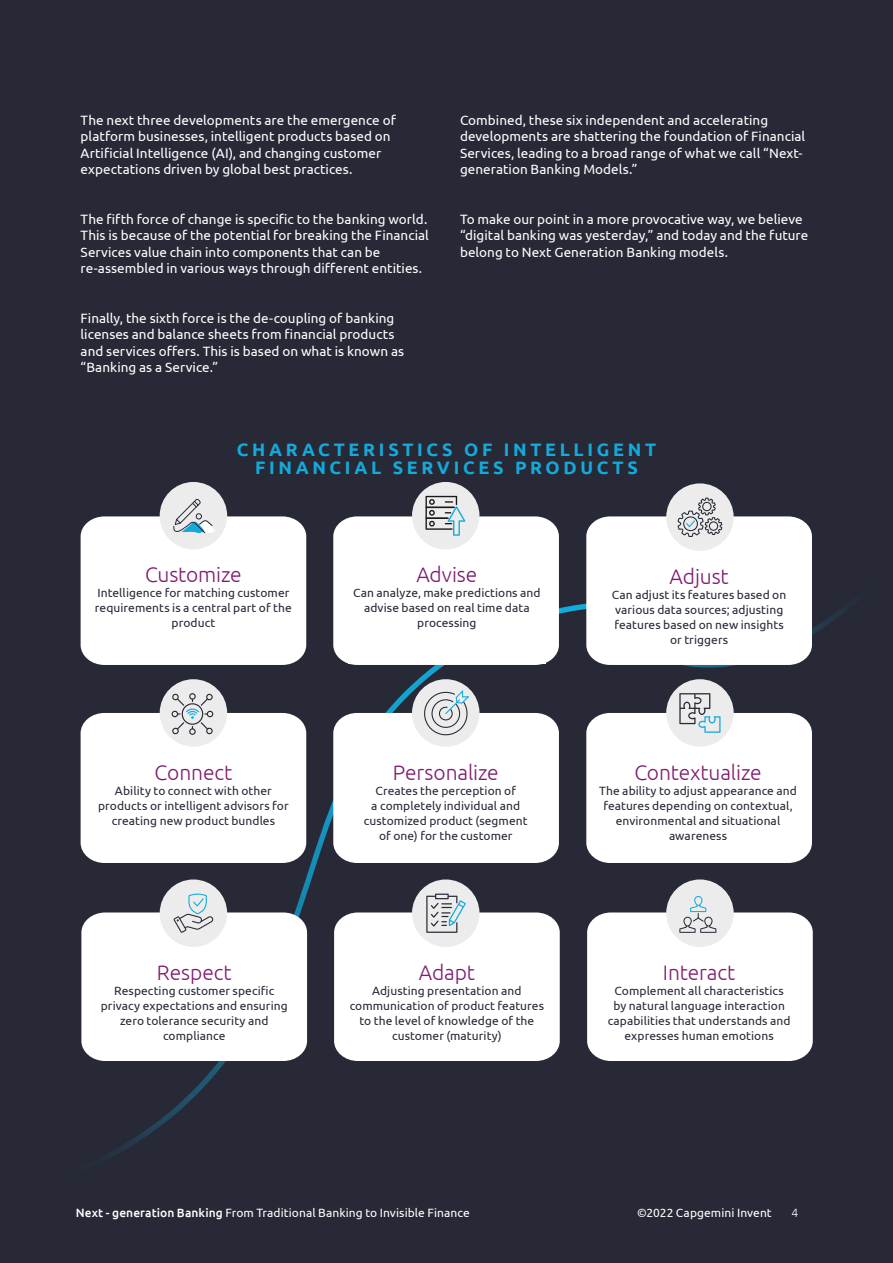
<style>
.page{position:relative;width:893px;height:1263px;background:#272936}
.page>*{position:absolute;margin:0;border:0;box-sizing:border-box;transform-origin:0 0}
.t1{font:300 21px "Ubuntu";letter-spacing:-.005em;color:#811b6f}
.t2{font:700 18px/18px "Ubuntu";letter-spacing:.205em;color:#12abdb;text-align:center}
.t3{font:13.5px/16.5px "Ubuntu";letter-spacing:.005em;color:#fff}
.t4{font:12px/15px "Ubuntu";letter-spacing:.005em;color:#272936;text-align:center}
.t5{font:12px "Ubuntu";letter-spacing:.005em;color:#fff}
.t6{font:300 12px "Ubuntu";color:#fff}
.s1{font-weight:500}
</style>
<div class="page">
<svg style="left:80px;top:562px;width:767px;height:596px"></svg>
<div style="left:666px;top:483px;width:68px;height:68px;background:#ececec;border-radius:50%"></div>
<div style="left:160px;top:482px;width:67px;height:67px;background:#ececec;border-radius:50%"></div>
<div style="left:412px;top:482px;width:67px;height:67px;background:#ececec;border-radius:50%"></div>
<div style="left:412px;top:679px;width:67px;height:68px;background:#ececec;border-radius:50%"></div>
<div style="left:412px;top:879px;width:67px;height:68px;background:#ececec;border-radius:50%"></div>
<div style="left:666px;top:679px;width:68px;height:68px;background:#ececec;border-radius:50%"></div>
<div style="left:666px;top:879px;width:68px;height:68px;background:#ececec;border-radius:50%"></div>
<div style="left:160px;top:679px;width:67px;height:68px;background:#ececec;border-radius:50%"></div>
<div style="left:160px;top:879px;width:67px;height:68px;background:#ececec;border-radius:50%"></div>
<svg style="left:333px;top:689px;width:226px;height:174px"></svg>
<svg style="left:81px;top:499px;width:225px;height:166px;background:#e9eaeb"></svg>
<svg style="left:586px;top:498px;width:226px;height:167px"></svg>
<svg style="left:586px;top:693px;width:226px;height:170px"></svg>
<svg style="left:81px;top:893px;width:226px;height:168px"></svg>
<svg style="left:81px;top:693px;width:225px;height:170px"></svg>
<svg style="left:333px;top:496px;width:226px;height:169px"></svg>
<svg style="left:334px;top:893px;width:226px;height:168px"></svg>
<svg style="left:587px;top:896px;width:226px;height:165px"></svg>
<p class="t3" style="left:81px;top:111px;width:317px">The next three developments are the emergence of platform businesses, intelligent products based on Artificial Intelligence (AI), and changing customer expectations driven by global best practices.</p>
<p class="t3" style="left:81px;top:210px;width:350px">The fifth force of change is specific to the banking world.<br>This is because of the potential for breaking the Financial Services value chain into components that can be re-assembled in various ways through different entities.</p>
<p class="t3" style="left:81px;top:309px;width:325px">Finally, the sixth force is the de-coupling of banking licenses and balance sheets from financial products and services offers. This is based on what is known as “Banking as a Service.”</p>
<p class="t3" style="left:460px;top:111px;width:347px">Combined, these six independent and accelerating developments are shattering the foundation of Financial Services, leading to a broad range of what we call “Next&shy;generation Banking Models.”</p>
<p class="t3" style="left:460px;top:210px;width:350px">To make our point in a more provocative way, we believe “digital banking was yesterday,” and today and the future belong to Next Generation Banking models.</p>
<h2 class="t2" style="left:237px;top:440px;width:421px">CHARACTERISTICS OF INTELLIGENT<br>FINANCIAL SERVICES PRODUCTS</h2>
<h1 class="t1" style="left:145px;top:562px;width:98px">Customize</h1>
<p class="t4" style="left:95px;top:585px;width:198px">Intelligence for matching customer requirements is a central part of the product</p>
<h1 class="t1" style="left:155px;top:760px;width:79px">Connect</h1>
<p class="t4" style="left:98px;top:783px;width:192px">Ability to connect with other products or intelligent advisors for creating new product bundles</p>
<h1 class="t1" style="left:157px;top:960px;width:76px">Respect</h1>
<p class="t4" style="left:101px;top:983px;width:189px">Respecting customer specific privacy expectations and ensuring zero tolerance security and compliance</p>
<h1 class="t1" style="left:416px;top:562px;width:63px">Advise</h1>
<p class="t4" style="left:353px;top:585px;width:189px">Can analyze, make predictions and advise based on real time data processing</p>
<h1 class="t1" style="left:393px;top:760px;width:108px">Personalize</h1>
<p class="t4" style="left:364px;top:783px;width:165px">Creates the perception of<br>a completely individual and customized product (segment of one) for the customer</p>
<h1 class="t1" style="left:419px;top:960px;width:58px">Adapt</h1>
<p class="t4" style="left:350px;top:983px;width:196px">Adjusting presentation and communication of product features to the level of knowledge of the customer (maturity)</p>
<h1 class="t1" style="left:670px;top:564px;width:61px">Adjust</h1>
<p class="t4" style="left:612px;top:586px;width:176px">Can adjust its features based on various data sources; adjusting features based on new insights or triggers</p>
<h1 class="t1" style="left:634px;top:760px;width:129px">Contextualize</h1>
<p class="t4" style="left:599px;top:783px;width:199px">The ability to adjust appearance and features depending on contextual, environmental and situational awareness</p>
<h1 class="t1" style="left:663px;top:960px;width:74px">Interact</h1>
<p class="t4" style="left:608px;top:983px;width:184px">Complement all characteristics by natural language interaction capabilities that understands and expresses human emotions</p>
<p class="t5" style="left:76px;top:1205px;width:395px"><span class="s1">Next - generation Banking</span> From Traditional Banking to Invisible Finance</p>
<p class="t5" style="left:637px;top:1205px;width:136px">©2022 Capgemini Invent</p>
<p class="t6" style="left:791px;top:1205px;width:8px">4</p>
</div>
